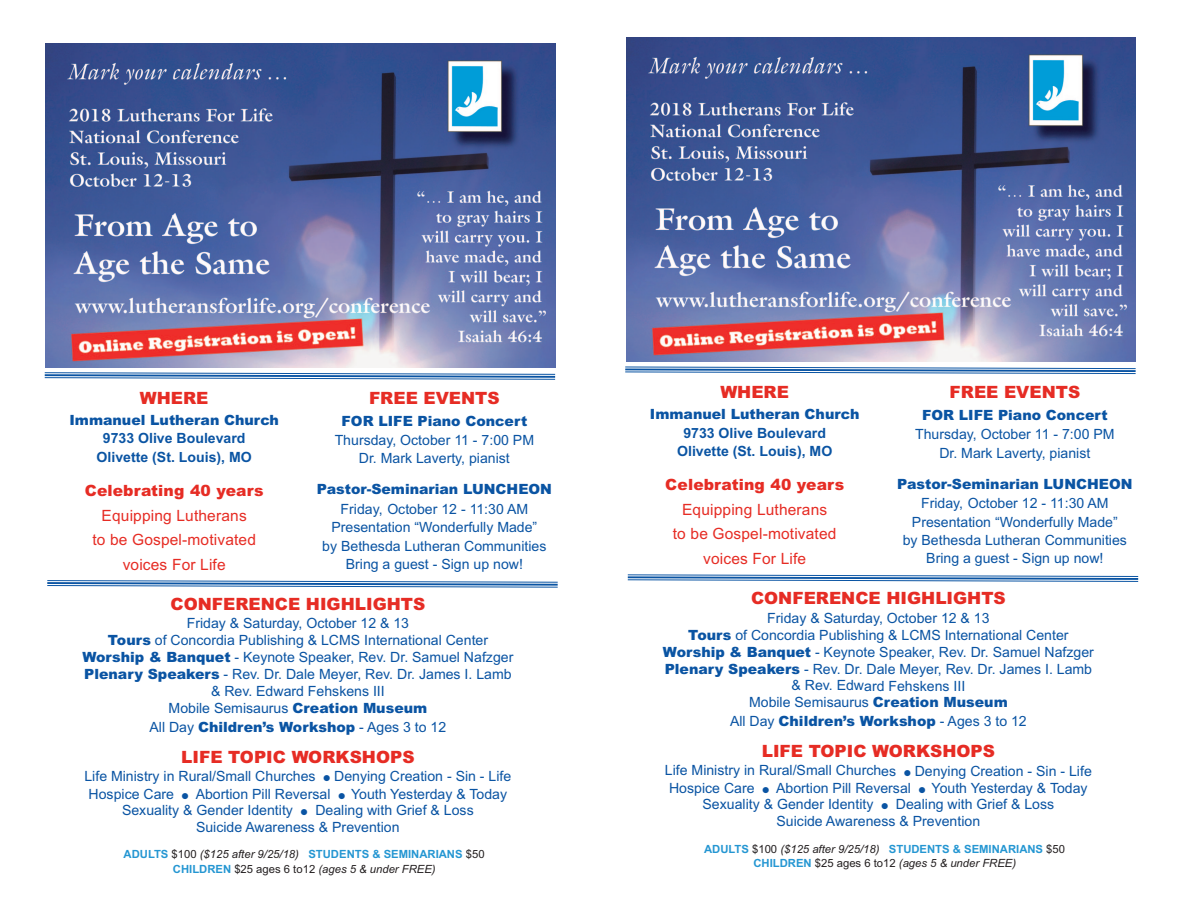
<style>
.page{position:relative;width:1188px;height:918px;background:#fff}
.page>*{position:absolute;margin:0;border:0;box-sizing:border-box;transform-origin:0 0}
.t1{font:900 16.95px "Arial";color:#e62c24}
.t2{font:15.45px/24.8px "Arial";letter-spacing:.01em;color:#e62c24;text-align:center}
.t3{font:14.1px/17px "Arial";color:#0a54a3;text-align:center}
.t4{font:900 14.1px/19.8px "Arial";color:#0a54a3;text-align:center}
.t5{font:700 14.1px/18.3px "Arial";color:#0a54a3;text-align:center}
.t6{font:italic 11.25px/14.1px "Arial";color:#231f20;text-align:center}
.s1{font-weight:900}
.s2{font-weight:400}
.s3{font-weight:700;font-style:normal;color:#2496d2}
.s4{font-style:normal}
</style>
<div class="page">
<img style="left:626px;top:37px;width:510px;height:324px">
<svg style="left:625px;top:366px;width:511px;height:8px"></svg>
<svg style="left:627px;top:574px;width:512px;height:8px"></svg>
<img style="left:46px;top:43px;width:509px;height:324px">
<svg style="left:44px;top:372px;width:512px;height:8px"></svg>
<svg style="left:47px;top:580px;width:511px;height:8px"></svg>
<p class="t1" style="left:369px;top:386px;width:132px">FREE EVENTS</p>
<p class="t3" style="left:335px;top:412px;width:201px;line-height:18.8px"><span class="s1">FOR LIFE Piano Concert<br></span>Thursday, October 11 - 7:00 PM<br>Dr. Mark Laverty, pianist</p>
<p class="t4" style="left:317px;top:479px;width:237px">Pastor-Seminarian LUNCHEON<br><span class="s2">Friday, October 12 - 11:30 AM</span></p>
<p class="t3" style="left:322px;top:518px;width:226px;line-height:18.3px">Presentation “Wonderfully Made” by Bethesda Lutheran Communities<br>Bring a guest - Sign up now!</p>
<p class="t1" style="left:171px;top:592px;width:256px">CONFERENCE HIGHLIGHTS</p>
<p class="t3" style="left:82px;top:615px;width:432px">Friday &amp; Saturday, October 12 &amp; 13<br><span class="s1">Tours</span> of Concordia Publishing &amp; LCMS International Center <span class="s1">Worship &amp; Banquet</span> - Keynote Speaker, Rev. Dr. Samuel Nafzger <span class="s1">Plenary Speakers</span> - Rev. Dr. Dale Meyer, Rev. Dr. James I. Lamb &amp; Rev. Edward Fehskens III<br>Mobile Semisaurus <span class="s1">Creation Museum</span></p>
<p class="t4" style="left:150px;top:717px;width:298px"><span class="s2">All Day</span> Children’s Workshop <span class="s2">- Ages 3 to 12</span></p>
<p class="t1" style="left:181px;top:745px;width:235px">LIFE TOPIC WORKSHOPS</p>
<p class="t3" style="left:84px;top:768px;width:428px">Life Ministry in Rural/Small Churches ● Denying Creation - Sin - Life Hospice Care ● Abortion Pill Reversal ● Youth Yesterday &amp; Today Sexuality &amp; Gender Identity ● Dealing with Grief &amp; Loss<br>Suicide Awareness &amp; Prevention</p>
<p class="t1" style="left:140px;top:386px;width:70px">WHERE</p>
<p class="t5" style="left:69px;top:411px;width:211px"><span class="s1">Immanuel Lutheran Church<br></span>9733 Olive Boulevard<br>Olivette (St. Louis), MO</p>
<p class="t2" style="left:85px;top:478px;width:180px"><span class="s1">Celebrating 40 years<br></span>Equipping Lutherans<br>to be Gospel-motivated voices For Life</p>
<p class="t6" style="left:124px;top:848px;width:363px"><span class="s3">ADULTS</span> <span class="s4">$100</span> ($125 after 9/25/18) <span class="s3">STUDENTS &amp; SEMINARIANS</span> <span class="s4">$50<br></span><span class="s3">CHILDREN</span> <span class="s4">$25 ages 6 to12</span> (ages 5 &amp; under FREE)</p>
<p class="t1" style="left:950px;top:380px;width:132px">FREE EVENTS</p>
<p class="t3" style="left:915px;top:406px;width:201px;line-height:18.8px"><span class="s1">FOR LIFE Piano Concert<br></span>Thursday, October 11 - 7:00 PM<br>Dr. Mark Laverty, pianist</p>
<p class="t4" style="left:897px;top:473px;width:237px">Pastor-Seminarian LUNCHEON<br><span class="s2">Friday, October 12 - 11:30 AM</span></p>
<p class="t3" style="left:903px;top:513px;width:226px;line-height:18.3px">Presentation “Wonderfully Made” by Bethesda Lutheran Communities<br>Bring a guest - Sign up now!</p>
<p class="t1" style="left:751px;top:586px;width:256px">CONFERENCE HIGHLIGHTS</p>
<p class="t3" style="left:663px;top:609px;width:432px">Friday &amp; Saturday, October 12 &amp; 13<br><span class="s1">Tours</span> of Concordia Publishing &amp; LCMS International Center <span class="s1">Worship &amp; Banquet</span> - Keynote Speaker, Rev. Dr. Samuel Nafzger <span class="s1">Plenary Speakers</span> - Rev. Dr. Dale Meyer, Rev. Dr. James I. Lamb &amp; Rev. Edward Fehskens III<br>Mobile Semisaurus <span class="s1">Creation Museum</span></p>
<p class="t4" style="left:730px;top:711px;width:298px"><span class="s2">All Day</span> Children’s Workshop <span class="s2">- Ages 3 to 12</span></p>
<p class="t1" style="left:762px;top:739px;width:235px">LIFE TOPIC WORKSHOPS</p>
<p class="t3" style="left:665px;top:762px;width:428px">Life Ministry in Rural/Small Churches ● Denying Creation - Sin - Life Hospice Care ● Abortion Pill Reversal ● Youth Yesterday &amp; Today Sexuality &amp; Gender Identity ● Dealing with Grief &amp; Loss<br>Suicide Awareness &amp; Prevention</p>
<p class="t1" style="left:720px;top:380px;width:70px">WHERE</p>
<p class="t5" style="left:650px;top:406px;width:211px"><span class="s1">Immanuel Lutheran Church<br></span>9733 Olive Boulevard<br>Olivette (St. Louis), MO</p>
<p class="t2" style="left:665px;top:472px;width:180px"><span class="s1">Celebrating 40 years<br></span>Equipping Lutherans<br>to be Gospel-motivated voices For Life</p>
<p class="t6" style="left:704px;top:842px;width:363px"><span class="s3">ADULTS</span> <span class="s4">$100</span> ($125 after 9/25/18) <span class="s3">STUDENTS &amp; SEMINARIANS</span> <span class="s4">$50<br></span><span class="s3">CHILDREN</span> <span class="s4">$25 ages 6 to12</span> (ages 5 &amp; under FREE)</p>
</div>
